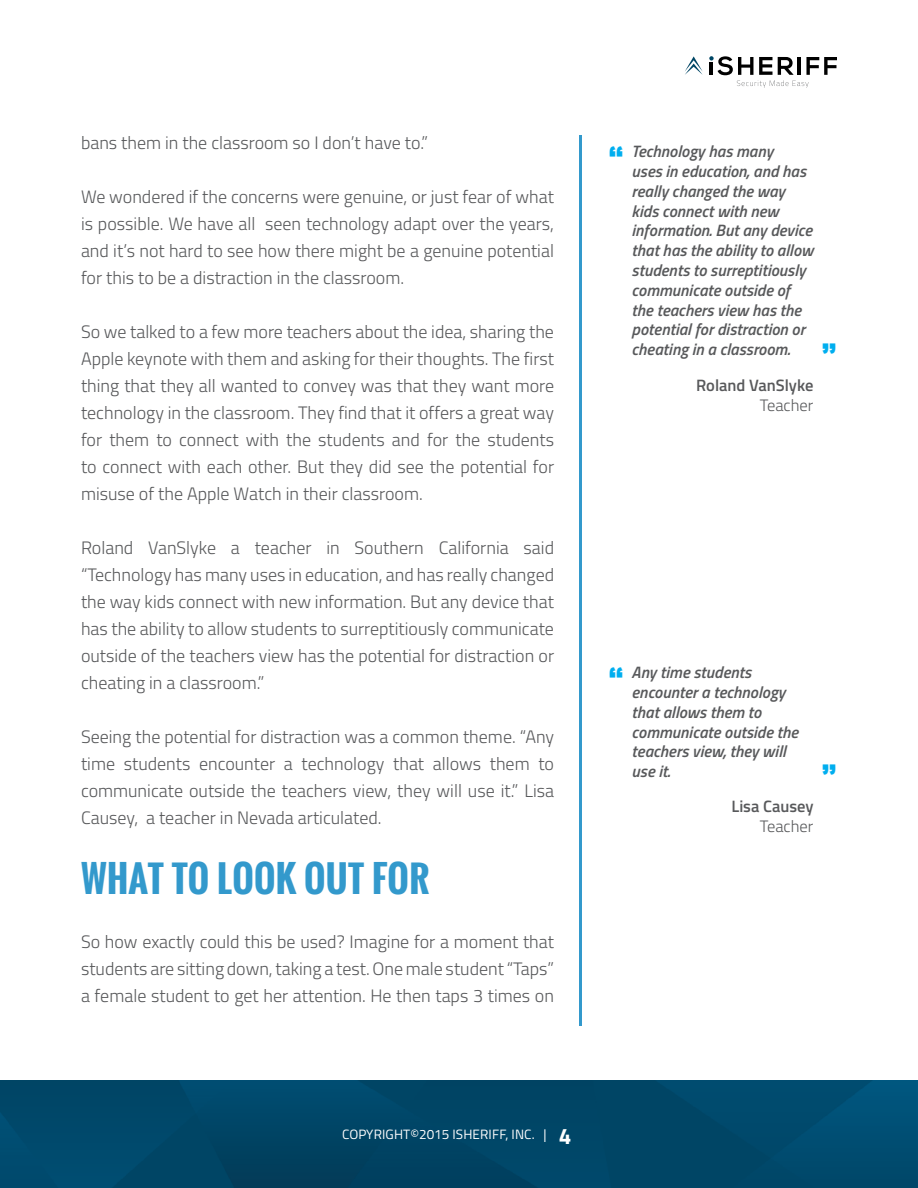
<style>
.page{position:relative;width:918px;height:1188px;background:#fff}
.page>*{position:absolute;margin:0;border:0;box-sizing:border-box;transform-origin:0 0}
.t1{font:700 37.5px "Oswald";color:#00aeef}
.t2{font:700 36px "Oswald";letter-spacing:.01em;color:#39c}
.t3{font:300 18px/27px "Titillium";color:#58595b;text-align:justify}
.t4{font:italic 600 16.5px/19.8px "Titillium";color:#58595b}
.t5{font:600 16.5px "Titillium";color:#58595b}
.t6{font:300 16.5px "Titillium";color:#58595b}
.t7{font:13.5px "Titillium";letter-spacing:.01em;color:#fff}
.s1{font-weight:700;font-size:22.5px}
</style>
<div class="page">
<svg style="left:685px;top:56px;width:18px;height:19px"></svg>
<svg style="left:709px;top:56px;width:128px;height:32px"></svg>
<img style="left:0;top:1080px;width:918px;height:108px">
<hr style="left:579px;top:135px;width:3px;height:891px;background:#39c">
<p class="t3" style="left:81px;top:128px;width:349px">bans them in the classroom so I don’t have to.”</p>
<p class="t3" style="left:81px;top:182px;width:475px">We wondered if the concerns were genuine, or just fear of what is possible. We have all seen technology adapt over the years, and it’s not hard to see how there might be a genuine potential for this to be a distraction in the classroom.</p>
<p class="t3" style="left:81px;top:317px;width:475px">So we talked to a few more teachers about the idea, sharing the Apple keynote with them and asking for their thoughts. The first thing that they all wanted to convey was that they want more technology in the classroom. They find that it offers a great way for them to connect with the students and for the students to connect with each other. But they did see the potential for misuse of the Apple Watch in their classroom.</p>
<p class="t3" style="left:81px;top:533px;width:475px">Roland VanSlyke a teacher in Southern California said “Technology has many uses in education, and has really changed the way kids connect with new information. But any device that has the ability to allow students to surreptitiously communicate outside of the teachers view has the potential for distraction or cheating in a classroom.”</p>
<p class="t3" style="left:81px;top:722px;width:475px">Seeing the potential for distraction was a common theme. “Any time students encounter a technology that allows them to communicate outside the teachers view, they will use it.” Lisa Causey, a teacher in Nevada articulated.</p>
<h2 class="t2" style="left:81px;top:851px;width:350px">WHAT TO LOOK OUT FOR</h2>
<p class="t3" style="left:81px;top:927px;width:475px">So how exactly could this be used? Imagine for a moment that students are sitting down, taking a test. One male student “Taps” a female student to get her attention. He then taps 3 times on</p>
<h1 class="t1" style="left:608px;top:136px;width:19px">“</h1>
<p class="t4" style="left:632px;top:141px;width:183px">Technology has many<br>uses in education, and has really changed the way kids connect with new information. But any device that has the ability to allow students to surreptitiously communicate outside of the teachers view has the potential for distraction or cheating in a classroom.</p>
<p class="t5" style="left:696px;top:373px;width:119px">Roland VanSlyke</p>
<p class="t6" style="left:760px;top:393px;width:55px">Teacher</p>
<h1 class="t1" style="left:838px;top:364px;width:19px;rotate:-180deg">“</h1>
<h1 class="t1" style="left:608px;top:657px;width:19px">“</h1>
<p class="t4" style="left:632px;top:662px;width:168px">Any time students encounter a technology that allows them to communicate outside the teachers view, they will use it.</p>
<p class="t5" style="left:732px;top:794px;width:83px">Lisa Causey</p>
<p class="t6" style="left:760px;top:815px;width:55px">Teacher</p>
<h1 class="t1" style="left:838px;top:785px;width:19px;rotate:-180deg">“</h1>
<p class="t7" style="left:342px;top:1124px;width:231px">COPYRIGHT©2015 ISHERIFF, INC. | <span class="s1">4</span></p>
</div>
